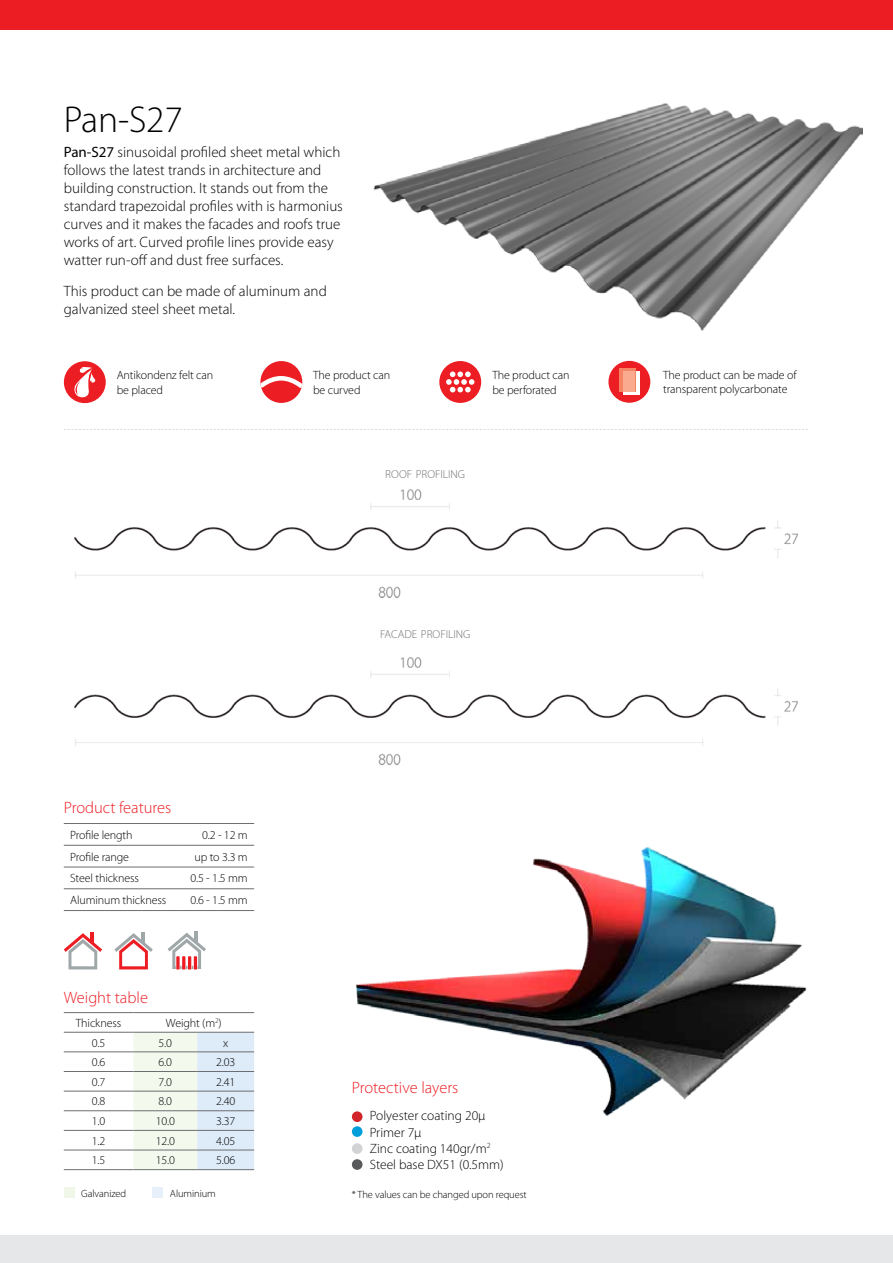
<style>
.page{position:relative;width:893px;height:1263px;background:#fff}
.page>*{position:absolute;margin:0;border:0;box-sizing:border-box;transform-origin:0 0}
.t1{font:300 37.5px "Myriad Pro";letter-spacing:-.005em;color:#000}
.t2{font:300 16.5px "Myriad Pro";color:#ed1d24}
.t3{font:300 15px/18px "Myriad Pro";color:#000}
.t4{font:300 13.5px/16.2px "Myriad Pro";color:#000}
.t5{font:300 12px/14.4px "Myriad Pro";letter-spacing:-.01em;color:#000}
.t6{font:300 11.55px "Myriad Pro";color:#6d6e71}
.t7{font:300 10.5px "Myriad Pro";letter-spacing:-.01em;color:#000}
.s1{font-weight:400}
</style>
<div class="page">
<div style="left:0;top:1235px;width:893px;height:28px;background:#e6e7e8"></div>
<div style="left:0;top:0;width:893px;height:30px;background:#ed1d24"></div>
<div style="left:260px;top:361px;width:42px;height:42px;background:#ed1d24;border-radius:50%"></div>
<svg style="left:260px;top:376px;width:42px;height:12px"></svg>
<div style="left:64px;top:361px;width:42px;height:42px;background:#ed1d24;border-radius:50%"></div>
<svg style="left:74px;top:367px;width:22px;height:31px"></svg>
<div style="left:439px;top:361px;width:42px;height:42px;background:#ed1d24;border-radius:50%"></div>
<svg style="left:446px;top:371px;width:28px;height:21px"></svg>
<div style="left:608px;top:361px;width:42px;height:42px;background:#ed1d24;border-radius:50%"></div>
<svg style="left:624px;top:372px;width:16px;height:23px"></svg>
<svg style="left:619px;top:368px;width:16px;height:24px"></svg>
<div style="left:624px;top:372px;width:11px;height:20px;background:#f9aa8f"></div>
<div style="left:152px;top:1187px;width:11px;height:11px;background:#e7f0fa"></div>
<div style="left:64px;top:1187px;width:10px;height:11px;background:#f0f7e8"></div>
<hr style="left:64px;top:823px;width:117px;height:1px;background:#6d6e71">
<hr style="left:181px;top:823px;width:73px;height:1px;background:#6d6e71">
<hr style="left:64px;top:845px;width:117px;height:1px;background:#6d6e71">
<hr style="left:181px;top:845px;width:73px;height:1px;background:#6d6e71">
<hr style="left:64px;top:867px;width:117px;height:1px;background:#6d6e71">
<hr style="left:181px;top:867px;width:73px;height:1px;background:#6d6e71">
<hr style="left:64px;top:888px;width:117px;height:1px;background:#6d6e71">
<hr style="left:181px;top:888px;width:73px;height:1px;background:#6d6e71">
<hr style="left:64px;top:910px;width:117px;height:1px;background:#6d6e71">
<hr style="left:181px;top:910px;width:73px;height:1px;background:#6d6e71">
<svg style="left:64px;top:429px;width:744px;height:1px"></svg>
<svg style="left:114px;top:933px;width:39px;height:36px"></svg>
<hr style="left:141px;top:932px;width:4px;height:10px;background:#9fa7a8">
<svg style="left:64px;top:933px;width:38px;height:36px"></svg>
<hr style="left:90px;top:932px;width:4px;height:10px;background:#ed1d24">
<hr style="left:194px;top:932px;width:4px;height:10px;background:#9fa7a8">
<svg style="left:168px;top:933px;width:38px;height:36px"></svg>
<svg style="left:133px;top:1033px;width:121px;height:136px;background:#e8f0f1"></svg>
<hr style="left:64px;top:1012px;width:69px;height:1px;background:#6d6e71">
<hr style="left:133px;top:1012px;width:64px;height:1px;background:#6d6e71">
<hr style="left:197px;top:1012px;width:57px;height:1px;background:#6d6e71">
<hr style="left:64px;top:1032px;width:69px;height:1px;background:#6d6e71">
<hr style="left:133px;top:1032px;width:64px;height:1px;background:#6d6e71">
<hr style="left:197px;top:1032px;width:57px;height:1px;background:#6d6e71">
<hr style="left:64px;top:1051px;width:69px;height:1px;background:#6d6e71">
<hr style="left:133px;top:1051px;width:64px;height:1px;background:#6d6e71">
<hr style="left:197px;top:1051px;width:57px;height:1px;background:#6d6e71">
<hr style="left:64px;top:1071px;width:69px;height:1px;background:#6d6e71">
<hr style="left:133px;top:1071px;width:64px;height:1px;background:#6d6e71">
<hr style="left:197px;top:1071px;width:57px;height:1px;background:#6d6e71">
<hr style="left:64px;top:1091px;width:69px;height:1px;background:#6d6e71">
<hr style="left:133px;top:1091px;width:64px;height:1px;background:#6d6e71">
<hr style="left:197px;top:1091px;width:57px;height:1px;background:#6d6e71">
<hr style="left:64px;top:1110px;width:69px;height:1px;background:#6d6e71">
<hr style="left:133px;top:1110px;width:64px;height:1px;background:#6d6e71">
<hr style="left:197px;top:1110px;width:57px;height:1px;background:#6d6e71">
<hr style="left:64px;top:1130px;width:69px;height:1px;background:#6d6e71">
<hr style="left:133px;top:1130px;width:64px;height:1px;background:#6d6e71">
<hr style="left:197px;top:1130px;width:57px;height:1px;background:#6d6e71">
<hr style="left:64px;top:1150px;width:69px;height:1px;background:#6d6e71">
<hr style="left:133px;top:1150px;width:64px;height:1px;background:#6d6e71">
<hr style="left:197px;top:1150px;width:57px;height:1px;background:#6d6e71">
<hr style="left:64px;top:1169px;width:69px;height:1px;background:#6d6e71">
<hr style="left:133px;top:1169px;width:64px;height:1px;background:#6d6e71">
<hr style="left:197px;top:1169px;width:57px;height:1px;background:#6d6e71">
<img style="left:356px;top:847px;width:451px;height:275px">
<div style="left:352px;top:1111px;width:10px;height:11px;background:#d2232a;border-radius:50%"></div>
<div style="left:352px;top:1126px;width:10px;height:11px;background:#009edb;border-radius:50%"></div>
<div style="left:352px;top:1143px;width:10px;height:11px;background:#d1d3d4;border-radius:50%"></div>
<div style="left:352px;top:1159px;width:10px;height:11px;background:#58595b;border-radius:50%"></div>
<img style="left:74px;top:489px;width:724px;height:109px">
<img style="left:74px;top:657px;width:724px;height:108px">
<img style="left:373px;top:103px;width:489px;height:228px">
<h1 class="t1" style="left:64px;top:97px;width:120px">Pan-S27</h1>
<p class="t3" style="left:64px;top:143px;width:281px"><span class="s1">Pan-S27</span> sinusoidal profiled sheet metal which follows the latest trands in architecture and building construction. It stands out from the standard trapezoidal profiles with is harmonius curves and it makes the facades and roofs true works of art. Curved profile lines provide easy watter run-off and dust free surfaces.</p>
<p class="t3" style="left:64px;top:282px;width:265px">This product can be made of aluminum and galvanized steel sheet metal.</p>
<p class="t5" style="left:117px;top:368px;width:98px">Antikondenz felt can be placed</p>
<p class="t5" style="left:492px;top:368px;width:79px">The product can be perforated</p>
<p class="t5" style="left:663px;top:367px;width:135px">The product can be made of transparent polycarbonate</p>
<p class="t5" style="left:313px;top:368px;width:79px">The product can be curved</p>
<p class="t6" style="left:385px;top:467px;width:81px">ROOF PROFILING</p>
<p class="t2" style="left:64px;top:797px;width:109px">Product features</p>
<p class="t5" style="left:70px;top:827px;width:64px">Profile length</p>
<p class="t5" style="left:202px;top:827px;width:47px">0.2 - 12 m</p>
<p class="t5" style="left:70px;top:849px;width:60px">Profile range</p>
<p class="t5" style="left:194px;top:849px;width:55px">up to 3.3 m</p>
<p class="t5" style="left:70px;top:871px;width:70px">Steel thickness</p>
<p class="t5" style="left:190px;top:871px;width:59px">0.5 - 1.5 mm</p>
<p class="t5" style="left:70px;top:893px;width:98px">Aluminum thickness</p>
<p class="t5" style="left:190px;top:893px;width:59px">0.6 - 1.5 mm</p>
<p class="t2" style="left:64px;top:987px;width:86px">Weight table</p>
<p class="t5" style="left:76px;top:1015px;width:47px">Thickness</p>
<p class="t5" style="left:166px;top:1015px;width:57px">Weight (m<sup>2</sup>)</p>
<p class="t5" style="left:92px;top:1035px;width:15px">0.5</p>
<p class="t5" style="left:159px;top:1035px;width:15px">5.0</p>
<p class="t5" style="left:223px;top:1035px;width:7px">x</p>
<p class="t5" style="left:92px;top:1055px;width:15px">0.6</p>
<p class="t5" style="left:159px;top:1055px;width:15px">6.0</p>
<p class="t5" style="left:216px;top:1055px;width:21px">2.03</p>
<p class="t5" style="left:92px;top:1074px;width:15px">0.7</p>
<p class="t5" style="left:159px;top:1074px;width:15px">7.0</p>
<p class="t5" style="left:216px;top:1074px;width:21px">2.41</p>
<p class="t5" style="left:92px;top:1094px;width:15px">0.8</p>
<p class="t5" style="left:159px;top:1094px;width:15px">8.0</p>
<p class="t5" style="left:216px;top:1094px;width:21px">2.40</p>
<p class="t5" style="left:92px;top:1114px;width:15px">1.0</p>
<p class="t5" style="left:156px;top:1114px;width:21px">10.0</p>
<p class="t5" style="left:216px;top:1114px;width:21px">3.37</p>
<p class="t5" style="left:92px;top:1133px;width:15px">1.2</p>
<p class="t5" style="left:156px;top:1133px;width:21px">12.0</p>
<p class="t5" style="left:216px;top:1133px;width:21px">4.05</p>
<p class="t5" style="left:92px;top:1153px;width:15px">1.5</p>
<p class="t5" style="left:156px;top:1153px;width:21px">15.0</p>
<p class="t5" style="left:216px;top:1153px;width:21px">5.06</p>
<p class="t7" style="left:81px;top:1187px;width:46px">Galvanized</p>
<p class="t7" style="left:170px;top:1187px;width:47px">Aluminium</p>
<p class="t6" style="left:380px;top:627px;width:92px">FACADE PROFILING</p>
<p class="t2" style="left:352px;top:1077px;width:108px">Protective layers</p>
<p class="t4" style="left:370px;top:1108px;width:136px">Polyester coating 20μ<br>Primer 7μ<br>Zinc coating 140gr/m<sup>2<br></sup>Steel base DX51 (0.5mm)</p>
<p class="t7" style="left:352px;top:1188px;width:176px">* The values can be changed upon request</p>
</div>
